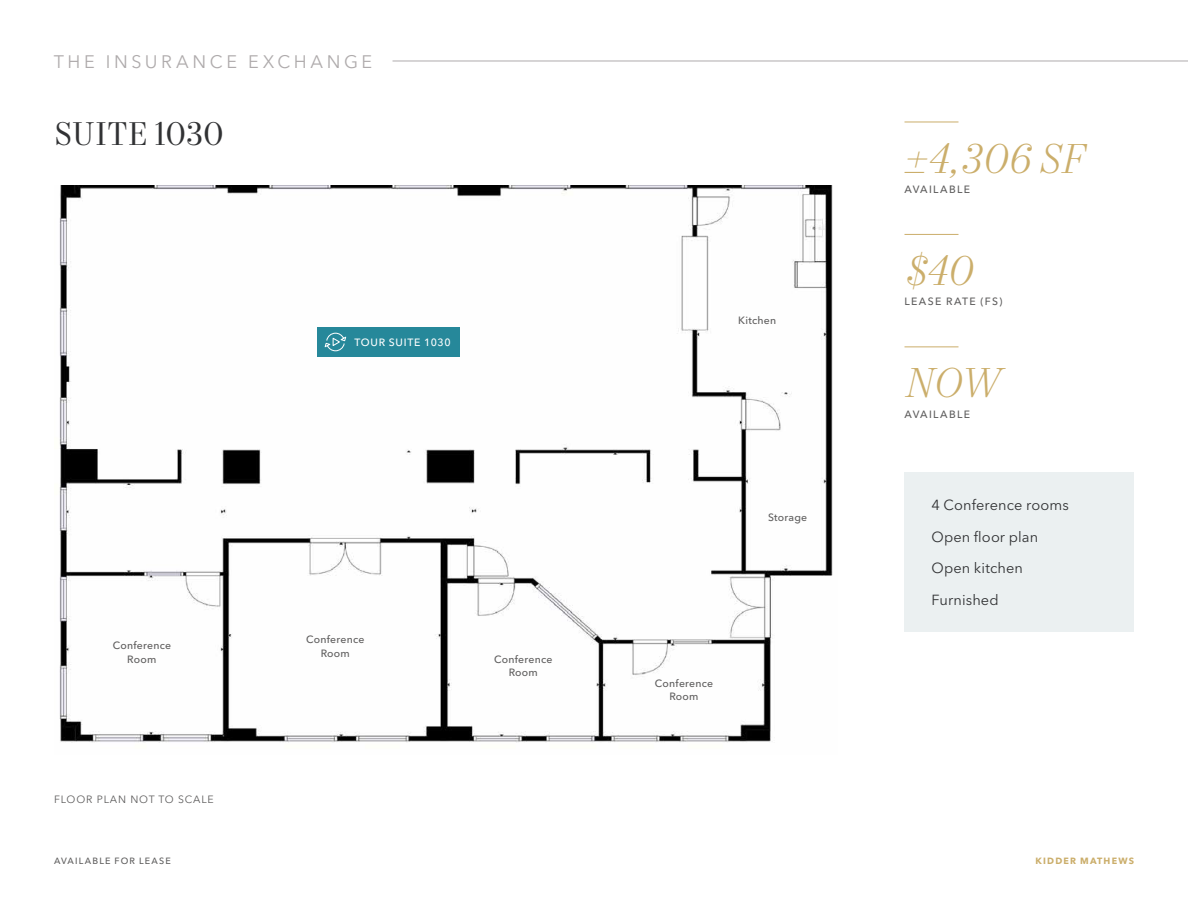
<style>
.page{position:relative;width:1188px;height:918px;background:#fff}
.page>*{position:absolute;margin:0;border:0;box-sizing:border-box;transform-origin:0 0}
.Stat_Italic_-_Gold_2023{font:italic 300 42px "Mort Modern 07";letter-spacing:-.005em;color:#cbae6b}
.Headline_-_Level_2_-_Charcoal_2023{font:33px "Mort Modern 08";color:#313234}
.t1{font:18px "Avenir Next LT Pro";letter-spacing:.2em;color:#afabac}
.Body_Copy_-_Charcoal_2023{font:14.55px "Avenir Next LT Pro";letter-spacing:.005em;color:#313234}
.Map_Highlight_-_Subtext_-_Ash_2023{font:500 10.5px/13.5px "Avenir Next LT Pro";letter-spacing:.02em;color:#5e5d5d;text-align:center}
.Stat_Label_-_Ash_2023{font:500 10.5px "Avenir Next LT Pro";letter-spacing:.125em;color:#5e5d5d}
.Notes{font:10.5px "Avenir Next LT Pro";letter-spacing:.08em;color:#5e5d5d}
.Other_Callout_Text_-_White_2023{font:500 10.5px "Avenir Next LT Pro";letter-spacing:.07em;color:#fff}
.t2{font:500 9px "Avenir Next LT Pro";letter-spacing:.13em;color:#5e5d5d}
.t3{font:700 9px "Avenir Next LT Pro";letter-spacing:.13em;color:#cbae6b}
</style>
<div class="page">
<img style="left:59px;top:186px;width:774px;height:557px">
<hr style="left:904px;top:122px;width:54px;height:1px;background:#cbae6b">
<div style="left:904px;top:472px;width:230px;height:160px;background:#ebf0f1"></div>
<hr style="left:904px;top:346px;width:54px;height:1px;background:#cbae6b">
<hr style="left:904px;top:234px;width:54px;height:1px;background:#cbae6b">
<div style="left:317px;top:327px;width:143px;height:30px;background:#26889a"></div>
<svg style="left:324px;top:332px;width:22px;height:20px"></svg>
<hr style="left:393px;top:61px;width:795px;height:1px;background:#afabac">
<h3 class="t1" style="left:54px;top:51px;width:320px">THE INSURANCE EXCHANGE</h3>
<p class="Headline_-_Level_2_-_Charcoal_2023" style="left:54px;top:114px;width:172px">SUITE 1030</p>
<p class="Other_Callout_Text_-_White_2023" style="left:354px;top:336px;width:98px">TOUR SUITE 1030</p>
<p class="Map_Highlight_-_Subtext_-_Ash_2023" style="left:113px;top:639px;width:60px">Conference<br>Room</p>
<p class="Notes" style="left:54px;top:793px;width:161px">FLOOR PLAN NOT TO SCALE</p>
<p class="Map_Highlight_-_Subtext_-_Ash_2023" style="left:306px;top:633px;width:60px">Conference<br>Room</p>
<p class="Map_Highlight_-_Subtext_-_Ash_2023" style="left:494px;top:652px;width:60px">Conference<br>Room</p>
<p class="Map_Highlight_-_Subtext_-_Ash_2023" style="left:738px;top:314px;width:40px">Kitchen</p>
<p class="Map_Highlight_-_Subtext_-_Ash_2023" style="left:768px;top:510px;width:41px">Storage</p>
<p class="Map_Highlight_-_Subtext_-_Ash_2023" style="left:655px;top:676px;width:60px">Conference<br>Room</p>
<p class="Stat_Italic_-_Gold_2023" style="left:904px;top:133px;width:181px">±4,306 SF</p>
<p class="Stat_Label_-_Ash_2023" style="left:904px;top:183px;width:67px">AVAILABLE</p>
<p class="Stat_Italic_-_Gold_2023" style="left:904px;top:245px;width:70px">$40</p>
<p class="Stat_Label_-_Ash_2023" style="left:904px;top:295px;width:99px">LEASE RATE (FS)</p>
<p class="Stat_Italic_-_Gold_2023" style="left:904px;top:358px;width:97px">NOW</p>
<p class="Stat_Label_-_Ash_2023" style="left:904px;top:408px;width:67px">AVAILABLE</p>
<p class="Body_Copy_-_Charcoal_2023" style="left:932px;top:497px;width:139px">4 Conference rooms</p>
<p class="Body_Copy_-_Charcoal_2023" style="left:932px;top:528px;width:108px">Open floor plan</p>
<p class="Body_Copy_-_Charcoal_2023" style="left:932px;top:560px;width:93px">Open kitchen</p>
<p class="Body_Copy_-_Charcoal_2023" style="left:932px;top:591px;width:69px">Furnished</p>
<p class="t2" style="left:54px;top:855px;width:118px">AVAILABLE FOR LEASE</p>
<p class="t3" style="left:1036px;top:855px;width:100px">KIDDER MATHEWS</p>
</div>
